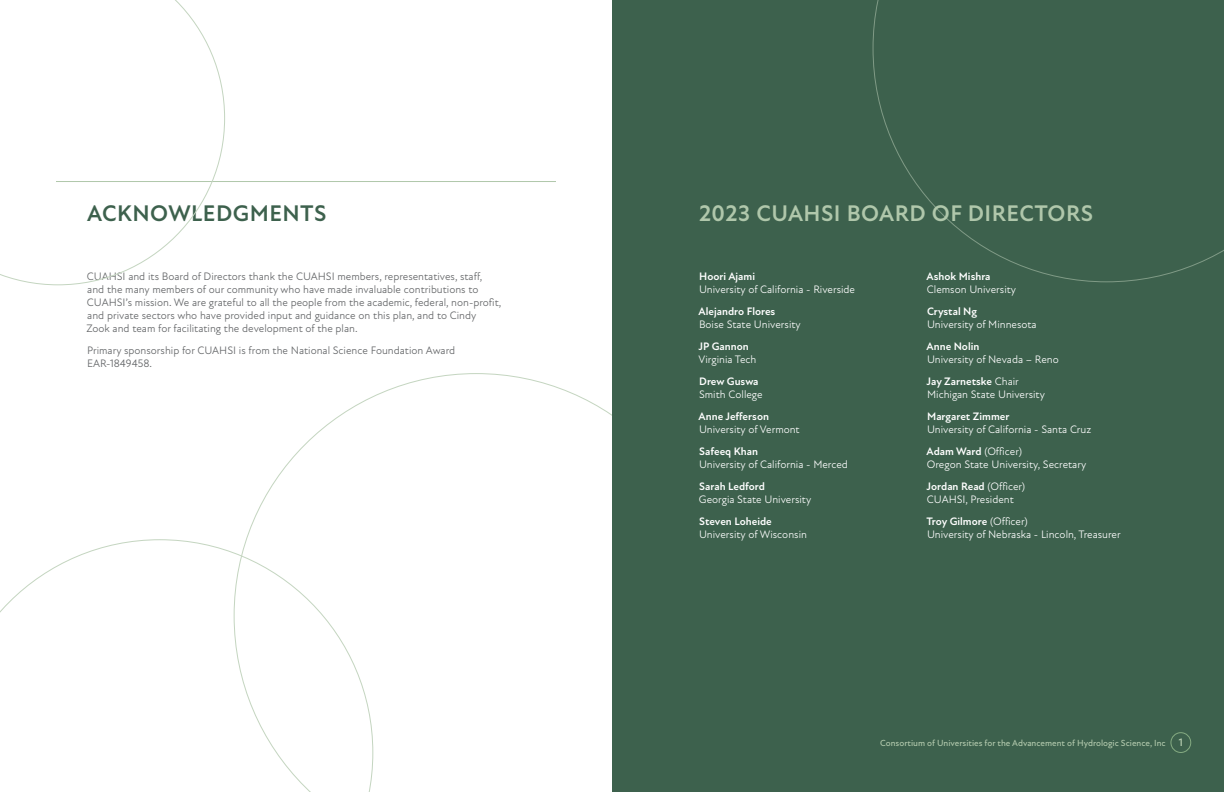
<style>
.page{position:relative;width:1224px;height:792px;background:#fff}
.page>*{position:absolute;margin:0;border:0;box-sizing:border-box;transform-origin:0 0}
.t1{font:700 23px "New Atten";letter-spacing:.02em;color:#b0c7ab}
.t2{font:700 23px "New Atten";letter-spacing:.02em;color:#3d614d}
.t3{font:11px/22px "New Atten";color:#fff}
.t4{font:11px/13px "New Atten";color:#626466}
.t5{font:700 11px "New Atten";color:#fff}
.t6{font:500 9px "New Atten";color:#b0c7ab}
.s1{font-weight:700}
.s2{font-weight:700;font-size:11px}
</style>
<div class="page">
<div style="left:612px;top:0;width:612px;height:792px;background:#3d614d"></div>
<svg style="left:873px;top:0;width:351px;height:282px"></svg>
<hr style="left:56px;top:181px;width:500px;height:1px;background:#b0c7ab">
<div style="left:1171px;top:732px;width:20px;height:21px;border:1px solid #85ab82;border-radius:50%"></div>
<svg style="left:0;top:540px;width:373px;height:252px"></svg>
<svg style="left:0;top:0;width:225px;height:285px"></svg>
<h1 class="t2" style="left:87px;top:200px;width:241px">ACKNOWLEDGMENTS</h1>
<h1 class="t1" style="left:699px;top:200px;width:396px">2023 CUAHSI BOARD OF DIRECTORS</h1>
<p class="t4" style="left:86px;top:270px;width:417px">CUAHSI and its Board of Directors thank the CUAHSI members, representatives, staff, and the many members of our community who have made invaluable contributions to CUAHSI’s mission. We are grateful to all the people from the academic, federal, non-profit, and private sectors who have provided input and guidance on this plan, and to Cindy Zook and team for facilitating the development of the plan.</p>
<p class="t4" style="left:87px;top:344px;width:370px">Primary sponsorship for CUAHSI is from the National Science Foundation Award<br>EAR-1849458.</p>
<p class="t5" style="left:699px;top:270px;width:57px">Hoori Ajami</p>
<p class="t3" style="left:699px;top:278px;width:158px">University of California - Riverside</p>
<p class="t5" style="left:699px;top:305px;width:78px">Alejandro Flores</p>
<p class="t3" style="left:699px;top:313px;width:103px">Boise State University</p>
<p class="t5" style="left:699px;top:340px;width:52px">JP Gannon</p>
<p class="t3" style="left:699px;top:348px;width:59px">Virginia Tech</p>
<p class="t5" style="left:699px;top:375px;width:61px">Drew Guswa</p>
<p class="t3" style="left:699px;top:383px;width:65px">Smith College</p>
<p class="t5" style="left:699px;top:410px;width:72px">Anne Jefferson</p>
<p class="t3" style="left:699px;top:418px;width:102px">University of Vermont</p>
<p class="t5" style="left:699px;top:445px;width:60px">Safeeq Khan</p>
<p class="t3" style="left:699px;top:453px;width:150px">University of California - Merced</p>
<p class="t5" style="left:699px;top:480px;width:67px">Sarah Ledford</p>
<p class="t3" style="left:699px;top:488px;width:114px">Georgia State University</p>
<p class="t5" style="left:699px;top:515px;width:74px">Steven Loheide</p>
<p class="t3" style="left:699px;top:523px;width:109px">University of Wisconsin</p>
<p class="t5" style="left:927px;top:270px;width:66px">Ashok Mishra</p>
<p class="t3" style="left:927px;top:278px;width:91px">Clemson University</p>
<p class="t5" style="left:927px;top:305px;width:52px">Crystal Ng</p>
<p class="t3" style="left:927px;top:313px;width:111px">University of Minnesota</p>
<p class="t5" style="left:927px;top:340px;width:54px">Anne Nolin</p>
<p class="t3" style="left:927px;top:348px;width:134px">University of Nevada – Reno<br><span class="s1">Jay Zarnetske</span> Chair</p>
<p class="t3" style="left:927px;top:383px;width:119px">Michigan State University</p>
<p class="t5" style="left:927px;top:410px;width:84px">Margaret Zimmer</p>
<p class="t3" style="left:927px;top:418px;width:166px">University of California - Santa Cruz<br><span class="s1">Adam Ward</span> (Officer)</p>
<p class="t3" style="left:927px;top:453px;width:161px">Oregon State University, Secretary<br><span class="s1">Jordan Read</span> (Officer)</p>
<p class="t3" style="left:927px;top:488px;width:103px">CUAHSI, President<br><span class="s1">Troy Gilmore</span> (Officer)</p>
<p class="t3" style="left:927px;top:523px;width:195px">University of Nebraska - Lincoln, Treasurer</p>
<p class="t6" style="left:880px;top:738px;width:304px">Consortium of Universities for the Advancement of Hydrologic Science, Inc <span class="s2">1</span></p>
</div>
